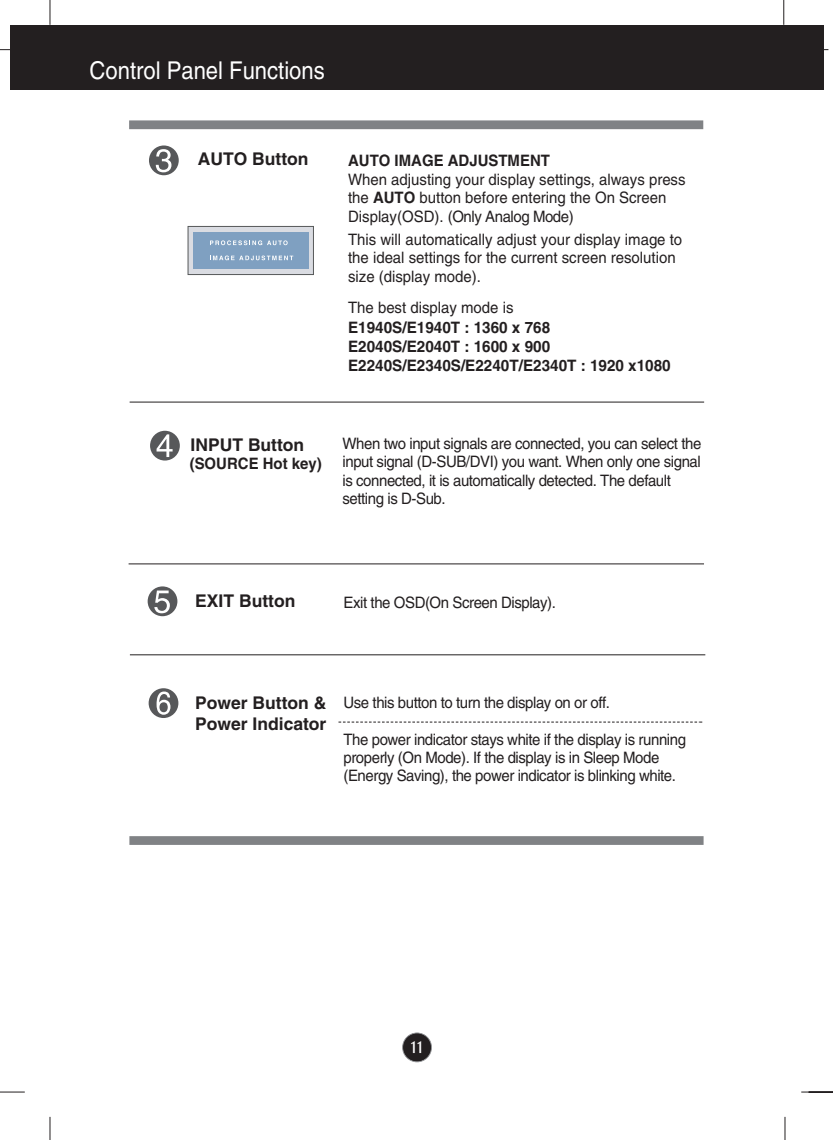
<style>
.page{position:relative;width:833px;height:1140px;background:#fff}
.page>*{position:absolute;margin:0;border:0;box-sizing:border-box;transform-origin:0 0}
.t1{font:24.5px "Helvetica";color:#fff;scale:.9 1}
.t2{font:700 17.5px/21px "Helvetica";color:#231f20}
.t3{font:700 17.5px "Optima";color:#fff;scale:.7 1}
.t4{font:15.75px/18.4px "Helvetica";letter-spacing:-.03em;color:#231f20;scale:.95 1}
.t5{font:15.75px/18.4px "Helvetica";color:#231f20;scale:.95 1}
.t6{font:700 15.75px/18.9px "Helvetica";color:#231f20}
.t7{font:700 15.75px "Helvetica";color:#231f20;scale:.95 1}
.s1{font-weight:700}
</style>
<div class="page">
<div style="left:403px;top:1032px;width:29px;height:29px;background:#231f20;border-radius:50%"></div>
<div style="left:402px;top:1032px;width:30px;height:30px;border:2px solid #939598;border-radius:50%"></div>
<svg style="left:0;top:1091px;width:25px;height:1px"></svg>
<hr style="left:801px;top:1091px;width:32px;height:1px;background:#231f20">
<svg style="left:809px;top:1091px;width:24px;height:1px"></svg>
<svg style="left:785px;top:1116px;width:1px;height:23px"></svg>
<svg style="left:50px;top:1116px;width:1px;height:23px"></svg>
<svg style="left:50px;top:0;width:1px;height:25px"></svg>
<svg style="left:783px;top:0;width:1px;height:25px"></svg>
<svg style="left:0;top:49px;width:15px;height:1px"></svg>
<div style="left:15px;top:25px;width:808px;height:64px;background:#231f20"></div>
<div style="left:149px;top:145px;width:30px;height:30px;background:#57585a;border-radius:50%"></div>
<svg style="left:156px;top:149px;width:15px;height:23px"></svg>
<hr style="left:130px;top:654px;width:575px;height:1px;background:#231f20">
<div style="left:150px;top:430px;width:30px;height:30px;background:#57585a;border-radius:50%"></div>
<svg style="left:157px;top:434px;width:16px;height:23px"></svg>
<hr style="left:130px;top:401px;width:574px;height:1px;background:#231f20">
<div style="left:129px;top:120px;width:574px;height:9px;background:#808285"></div>
<div style="left:129px;top:836px;width:575px;height:8px;background:#808285"></div>
<div style="left:149px;top:688px;width:29px;height:30px;background:#57585a;border-radius:50%"></div>
<svg style="left:157px;top:691px;width:13px;height:23px"></svg>
<div style="left:148px;top:586px;width:29px;height:30px;background:#57585a;border-radius:50%"></div>
<svg style="left:154px;top:590px;width:16px;height:23px"></svg>
<hr style="left:129px;top:563px;width:575px;height:1px;background:#231f20">
<svg style="left:339px;top:721px;width:363px;height:1px"></svg>
<div style="left:188px;top:226px;width:125px;height:48px;background:#dadce2"></div>
<div style="left:188px;top:226px;width:126px;height:49px;border:1px solid #57595a"></div>
<div style="left:193px;top:232px;width:116px;height:36px;background:#7fa0c1"></div>
<svg style="left:210px;top:240px;width:78px;height:5px"></svg>
<svg style="left:210px;top:255px;width:83px;height:5px"></svg>
<h1 class="t1" style="left:90px;top:61px;width:263px">Control Panel Functions</h1>
<p class="t2" style="left:198px;top:149px;width:112px">AUTO Button</p>
<p class="t7" style="left:348px;top:155px;width:214px">AUTO IMAGE ADJUSTMENT</p>
<p class="t5" style="left:348px;top:171px;width:357px">When adjusting your display settings, always press the <span class="s1">AUTO</span> button before entering the On Screen<br>Display(OSD). (Only Analog Mode)</p>
<p class="t5" style="left:348px;top:232px;width:353px">This will automatically adjust your display image to the ideal settings for the current screen resolution size (display mode).</p>
<p class="t5" style="left:348px;top:300px;width:176px">The best display mode is</p>
<p class="t6" style="left:348px;top:320px;width:324px">E1940S/E1940T : 1360 x 768<br>E2040S/E2040T : 1600 x 900<br>E2240S/E2340S/E2240T/E2340T : 1920 x1080</p>
<p class="t2" style="left:191px;top:436px;width:115px">INPUT Button</p>
<p class="t7" style="left:190px;top:457px;width:141px">(SOURCE Hot key)</p>
<p class="t4" style="left:343px;top:436px;width:379px">When two input signals are connected, you can select the input signal (D-SUB/DVI) you want. When only one signal is connected, it is automatically detected. The default setting is D-Sub.</p>
<p class="t2" style="left:195px;top:592px;width:102px">EXIT Button</p>
<p class="t4" style="left:344px;top:594px;width:225px">Exit the OSD(On Screen Display).</p>
<p class="t2" style="left:195px;top:694px;width:133px">Power Button &amp;<br>Power Indicator</p>
<p class="t4" style="left:344px;top:694px;width:282px">Use this button to turn the display on or off.</p>
<p class="t4" style="left:344px;top:731px;width:362px">The power indicator stays white if the display is running properly (On Mode). If the display is in Sleep Mode (Energy Saving), the power indicator is blinking white.</p>
<p class="t3" style="left:410px;top:1039px;width:20px">11</p>
</div>
